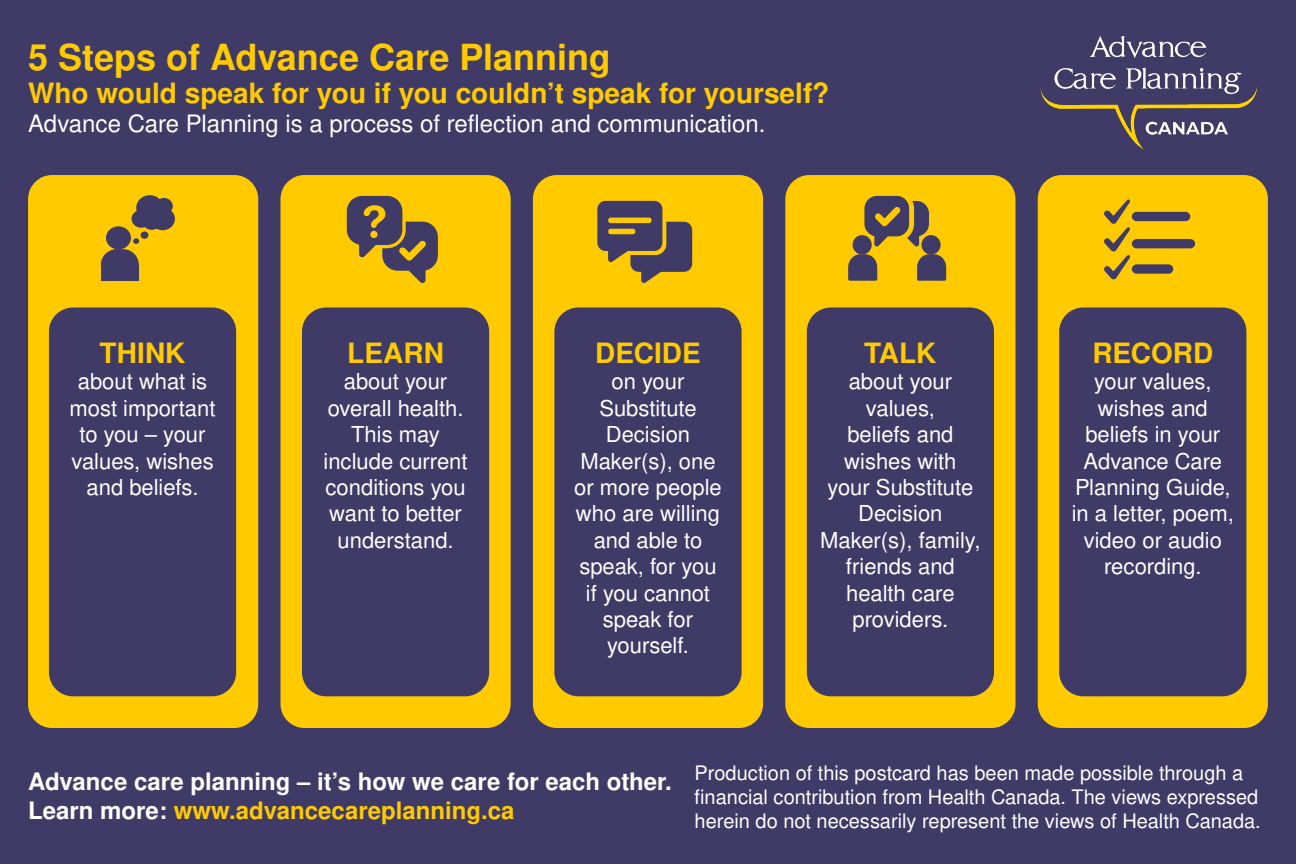
<style>
.page{position:relative;width:1296px;height:864px;background:#3f3a66}
.page>*{position:absolute;margin:0;border:0;box-sizing:border-box;transform-origin:0 0}
.t1{font:700 36px "Nimbus San L";color:#ffcb00}
.t2{font:700 28px "Nimbus San L";color:#ffcb00}
.t3{font:24px "Nimbus San L";color:#fff}
.t4{font:700 24px "Nimbus San L";color:#fff}
.t5{font:700 24px "Nimbus San L";color:#ffcb00}
.t6{font:22px/26.4px "Nimbus San L";color:#fff;text-align:center}
.t7{font:20px/24px "Nimbus San L";color:#fff}
.s1{color:#fff}
</style>
<div class="page">
<div style="left:28px;top:175px;width:230px;height:553px;background:#ffcb00;border-radius:24px"></div>
<div style="left:280px;top:175px;width:231px;height:553px;background:#ffcb00;border-radius:24px"></div>
<div style="left:533px;top:175px;width:230px;height:553px;background:#ffcb00;border-radius:24px"></div>
<div style="left:785px;top:175px;width:231px;height:553px;background:#ffcb00;border-radius:24px"></div>
<div style="left:1038px;top:175px;width:230px;height:553px;background:#ffcb00;border-radius:24px"></div>
<div style="left:106px;top:226px;width:25px;height:23px;background:#3f3a66;border-radius:50%"></div>
<svg style="left:132px;top:195px;width:43px;height:35px"></svg>
<svg style="left:101px;top:238px;width:38px;height:27px"></svg>
<div style="left:141px;top:231px;width:7px;height:8px;background:#3f3a66;border-radius:50%"></div>
<div style="left:101px;top:265px;width:38px;height:16px;background:#3f3a66"></div>
<div style="left:49px;top:308px;width:187px;height:388px;background:#3f3a66;border-radius:24px"></div>
<svg style="left:848px;top:254px;width:29px;height:27px"></svg>
<div style="left:853px;top:235px;width:19px;height:20px;background:#3f3a66;border-radius:50%"></div>
<svg style="left:917px;top:254px;width:29px;height:27px"></svg>
<div style="left:921px;top:235px;width:20px;height:20px;background:#3f3a66;border-radius:50%"></div>
<svg style="left:864px;top:196px;width:65px;height:51px"></svg>
<div style="left:807px;top:308px;width:187px;height:388px;background:#3f3a66;border-radius:24px"></div>
<svg style="left:347px;top:196px;width:91px;height:87px"></svg>
<div style="left:302px;top:308px;width:187px;height:388px;background:#3f3a66;border-radius:24px"></div>
<svg style="left:597px;top:201px;width:95px;height:82px"></svg>
<div style="left:554px;top:308px;width:188px;height:388px;background:#3f3a66;border-radius:24px"></div>
<svg style="left:1104px;top:199px;width:26px;height:80px"></svg>
<div style="left:1132px;top:212px;width:58px;height:9px;background:#3f3a66;border-radius:5px"></div>
<div style="left:1132px;top:239px;width:63px;height:9px;background:#3f3a66;border-radius:5px"></div>
<div style="left:1132px;top:264px;width:41px;height:10px;background:#3f3a66;border-radius:5px"></div>
<div style="left:1059px;top:308px;width:187px;height:388px;background:#3f3a66;border-radius:24px"></div>
<img style="left:1040px;top:36px;width:218px;height:114px">
<p class="t1" style="left:28px;top:31px;width:584px">5 Steps of Advance Care Planning</p>
<p class="t2" style="left:28px;top:73px;width:803px">Who would speak for you if you couldn’t speak for yourself?</p>
<p class="t3" style="left:28px;top:106px;width:739px">Advance Care Planning is a process of reflection and communication.</p>
<p class="t2" style="left:100px;top:333px;width:87px">THINK</p>
<p class="t6" style="left:70px;top:368px;width:147px">about what is most important to you – your values, wishes and beliefs.</p>
<p class="t2" style="left:347px;top:333px;width:98px">LEARN</p>
<p class="t6" style="left:324px;top:368px;width:146px">about your overall health.<br>This may include current conditions you want to better understand.</p>
<p class="t2" style="left:595px;top:333px;width:107px">DECIDE</p>
<p class="t6" style="left:574px;top:368px;width:149px">on your<br>Substitute<br>Decision<br>Maker(s), one or more people who are willing and able to speak, for you if you cannot speak for yourself.</p>
<p class="t2" style="left:864px;top:333px;width:74px">TALK</p>
<p class="t6" style="left:849px;top:368px;width:105px">about your values,</p>
<p class="t6" style="left:820px;top:420px;width:162px">beliefs and wishes with<br>your Substitute<br>Decision<br>Maker(s), family, friends and health care providers.</p>
<p class="t2" style="left:1092px;top:333px;width:122px">RECORD</p>
<p class="t6" style="left:1072px;top:368px;width:164px">your values, wishes and beliefs in your<br>Advance Care<br>Planning Guide, in a letter, poem, video or audio recording.</p>
<p class="t4" style="left:28px;top:764px;width:645px">Advance care planning – it’s how we care for each other.</p>
<p class="t5" style="left:28px;top:793px;width:488px"><span class="s1">Learn more:</span> www.advancecareplanning.ca</p>
<p class="t7" style="left:695px;top:760px;width:567px">Production of this postcard has been made possible through a financial contribution from Health Canada. The views expressed herein do not necessarily represent the views of Health Canada.</p>
</div>
